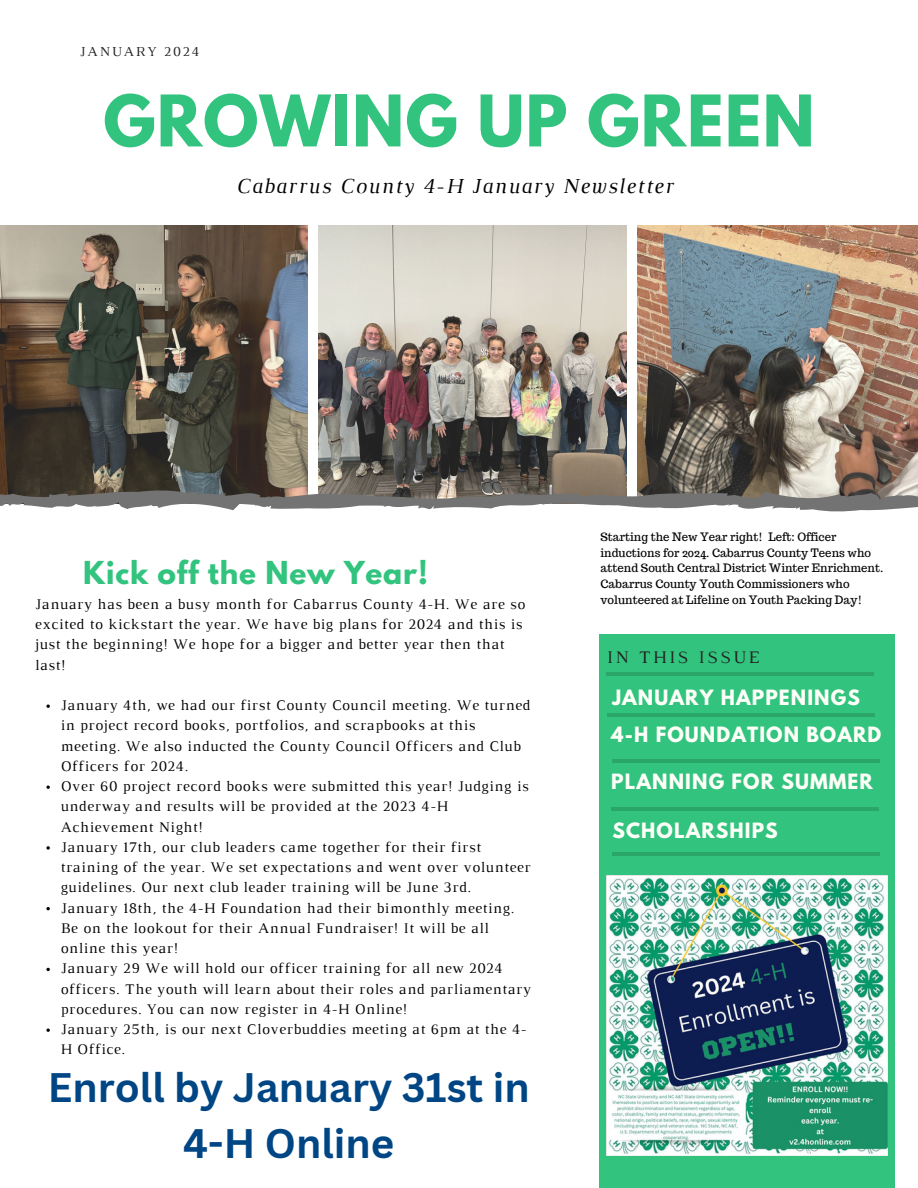
<style>
.page{position:relative;width:918px;height:1188px;background:#fff}
.page>*{position:absolute;margin:0;border:0;box-sizing:border-box;transform-origin:0 0}
.t1{font:700 63px "League Spartan";letter-spacing:.02em;color:#32c47e}
.t2{font:700 40.2px "Canva Sans";color:#004684}
.t3{font:700 28.05px "League Spartan";letter-spacing:.03em;color:#32c47e}
.t4{font:italic 21.75px "Luthier";letter-spacing:.07em;color:#000}
.t5{font:700 18.6px "League Spartan";letter-spacing:.06em;color:#fffff9}
.t6{font:18px "Luthier";letter-spacing:.14em;color:#222}
.t7{font:15px/20.2px "Luthier";letter-spacing:.045em;color:#000}
.t8{font:13.95px "Luthier";letter-spacing:.14em;color:#222}
.t9{font:11.4px/15.6px "Trocchi";color:#000}
</style>
<div class="page">
<img style="left:638px;top:225px;width:280px;height:257px">
<img style="left:318px;top:225px;width:309px;height:257px">
<img style="left:0;top:225px;width:307px;height:257px">
<svg style="left:0;top:482px;width:918px;height:28px;background:#827e79"></svg>
<div style="left:599px;top:634px;width:295px;height:554px;background:#32c47e"></div>
<hr style="left:607px;top:713px;width:268px;height:4px;background:#2aa66b">
<hr style="left:606px;top:672px;width:268px;height:3px;background:#000">
<hr style="left:612px;top:759px;width:268px;height:4px;background:#2aa66b">
<hr style="left:612px;top:852px;width:268px;height:3px;background:#000">
<hr style="left:611px;top:808px;width:268px;height:3px;background:#000">
<img style="left:607px;top:876px;width:280px;height:280px">
<svg style="left:46px;top:704px;width:4px;height:4px"></svg>
<svg style="left:46px;top:785px;width:4px;height:4px"></svg>
<svg style="left:46px;top:846px;width:4px;height:4px"></svg>
<svg style="left:46px;top:907px;width:4px;height:3px"></svg>
<svg style="left:46px;top:968px;width:4px;height:3px"></svg>
<svg style="left:46px;top:1028px;width:4px;height:4px"></svg>
<p class="t8" style="left:80px;top:46px;width:121px">JANUARY 2024</p>
<p class="t1" style="left:103px;top:90px;width:713px">GROWING UP GREEN</p>
<p class="t4" style="left:236px;top:178px;width:439px">Cabarrus County 4-H January Newsletter</p>
<p class="t3" style="left:83px;top:559px;width:346px">Kick off the New Year!</p>
<p class="t7" style="left:35px;top:595px;width:491px">January has been a busy month for Cabarrus County 4-H. We are so excited to kickstart the year. We have big plans for 2024 and this is just the beginning! We hope for a bigger and better year then that last!</p>
<p class="t7" style="left:61px;top:696px;width:471px">January 4th, we had our first County Council meeting. We turned in project record books, portfolios, and scrapbooks at this meeting. We also inducted the County Council Officers and Club Officers for 2024.</p>
<p class="t7" style="left:61px;top:777px;width:469px">Over 60 project record books were submitted this year! Judging is underway and results will be provided at the 2023 4-H<br>Achievement Night!</p>
<p class="t7" style="left:61px;top:838px;width:472px">January 17th, our club leaders came together for their first training of the year. We set expectations and went over volunteer guidelines. Our next club leader training will be June 3rd.</p>
<p class="t7" style="left:61px;top:899px;width:455px">January 18th, the 4-H Foundation had their bimonthly meeting.<br>Be on the lookout for their Annual Fundraiser! It will be all online this year!</p>
<p class="t7" style="left:61px;top:959px;width:472px">January 29 We will hold our officer training for all new 2024 officers. The youth will learn about their roles and parliamentary procedures. You can now register in 4-H Online!</p>
<p class="t7" style="left:61px;top:1020px;width:467px">January 25th, is our next Cloverbuddies meeting at 6pm at the 4-<br>H Office.</p>
<p class="t2" style="left:48px;top:1059px;width:484px">Enroll by January 31st in</p>
<p class="t2" style="left:183px;top:1115px;width:213px">4-H Online</p>
<p class="t9" style="left:601px;top:529px;width:284px">Starting the New Year right! Left: Officer inductions for 2024. Cabarrus County Teens who attend South Central District Winter Enrichment.<br>Cabarrus County Youth Commissioners who volunteered at Lifeline on Youth Packing Day!</p>
<p class="t6" style="left:607px;top:650px;width:154px">IN THIS ISSUE</p>
<p class="t5" style="left:612px;top:689px;width:249px">JANUARY HAPPENINGS</p>
<p class="t5" style="left:611px;top:725px;width:272px">4-H FOUNDATION BOARD</p>
<p class="t5" style="left:611px;top:773px;width:263px">PLANNING FOR SUMMER</p>
<p class="t5" style="left:612px;top:821px;width:167px">SCHOLARSHIPS</p>
</div>
